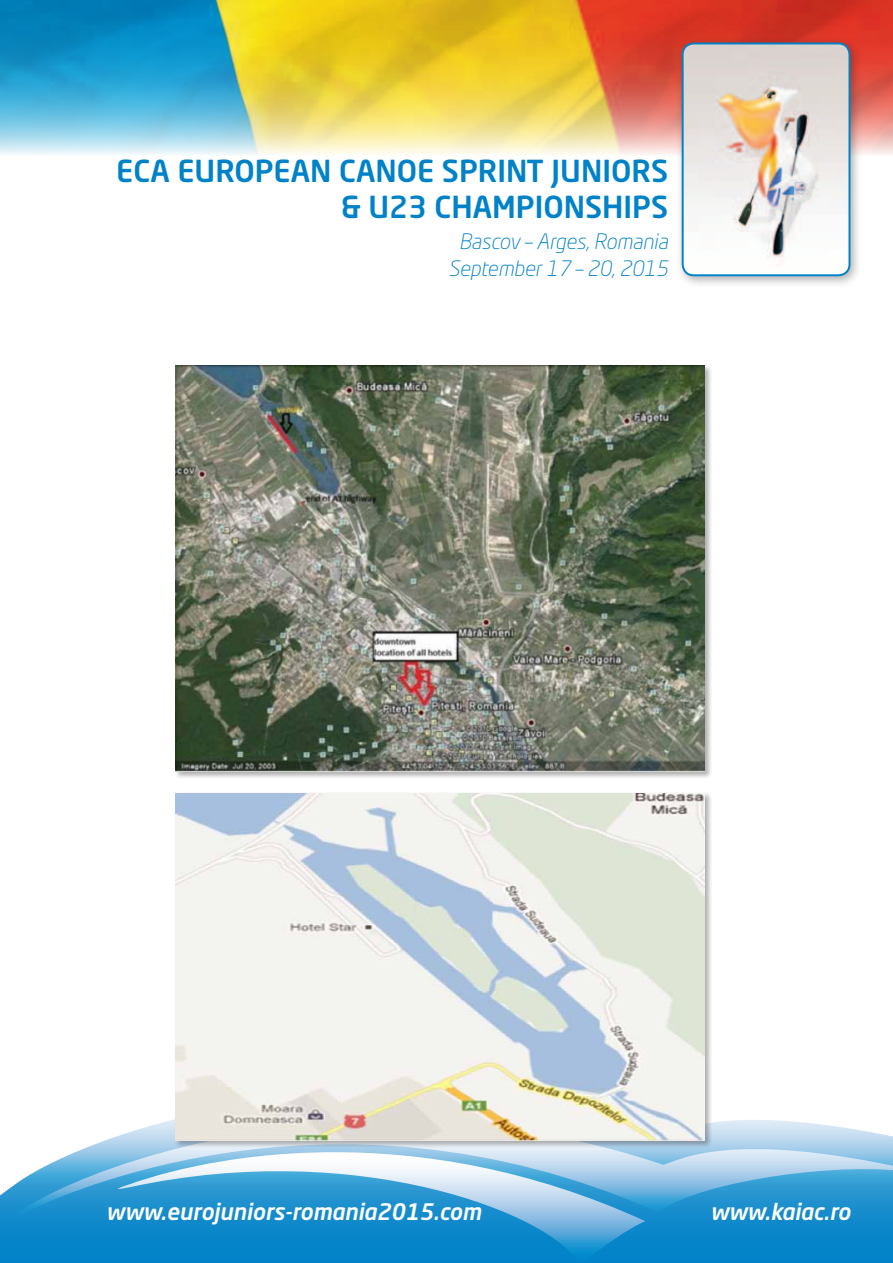
<style>
.page{position:relative;width:893px;height:1263px;background:#fff}
.page>*{position:absolute;margin:0;border:0;box-sizing:border-box;transform-origin:0 0}
.t1{font:500 30px/36px "Neo Tech Dacia";color:#0082c8;text-align:right}
.t2{font:italic 500 22.5px "Neo Sans RO";color:#fff}
.t3{font:italic 300 21px/27px "Neo Tech Dacia";color:#0082c8;text-align:center}
</style>
<div class="page">
<img style="left:0;top:0;width:893px;height:154px">
<svg style="left:0;top:1187px;width:893px;height:76px;background:#0885c9"></svg>
<svg style="left:11px;top:1119px;width:882px;height:101px"></svg>
<svg style="left:107px;top:1138px;width:538px;height:125px;background:#54a9d9"></svg>
<div style="left:676px;top:37px;width:186px;height:251px;background:#231f20;opacity:.35"></div>
<img style="left:683px;top:44px;width:166px;height:231px">
<div style="left:682px;top:43px;width:168px;height:233px;border:2px solid #0082c8;border-radius:11px"></div>
<div style="left:174px;top:364px;width:538px;height:415px;background:#231f20;opacity:.35"></div>
<img style="left:176px;top:366px;width:529px;height:405px">
<div style="left:174px;top:792px;width:538px;height:356px;background:#231f20;opacity:.35"></div>
<img style="left:176px;top:793px;width:529px;height:348px">
<p class="t1" style="left:116px;top:152px;width:553px">ECA EUROPEAN CANOE SPRINT JUNIORS &amp; U23 CHAMPIONSHIPS</p>
<p class="t3" style="left:448px;top:228px;width:221px">Bascov – Arges, Romania<br>September 17 – 20, 2015</p>
<p class="t2" style="left:106px;top:1198px;width:376px">www.eurojuniors-romania2015.com</p>
<p class="t2" style="left:710px;top:1198px;width:142px">www.kaiac.ro</p>
</div>
